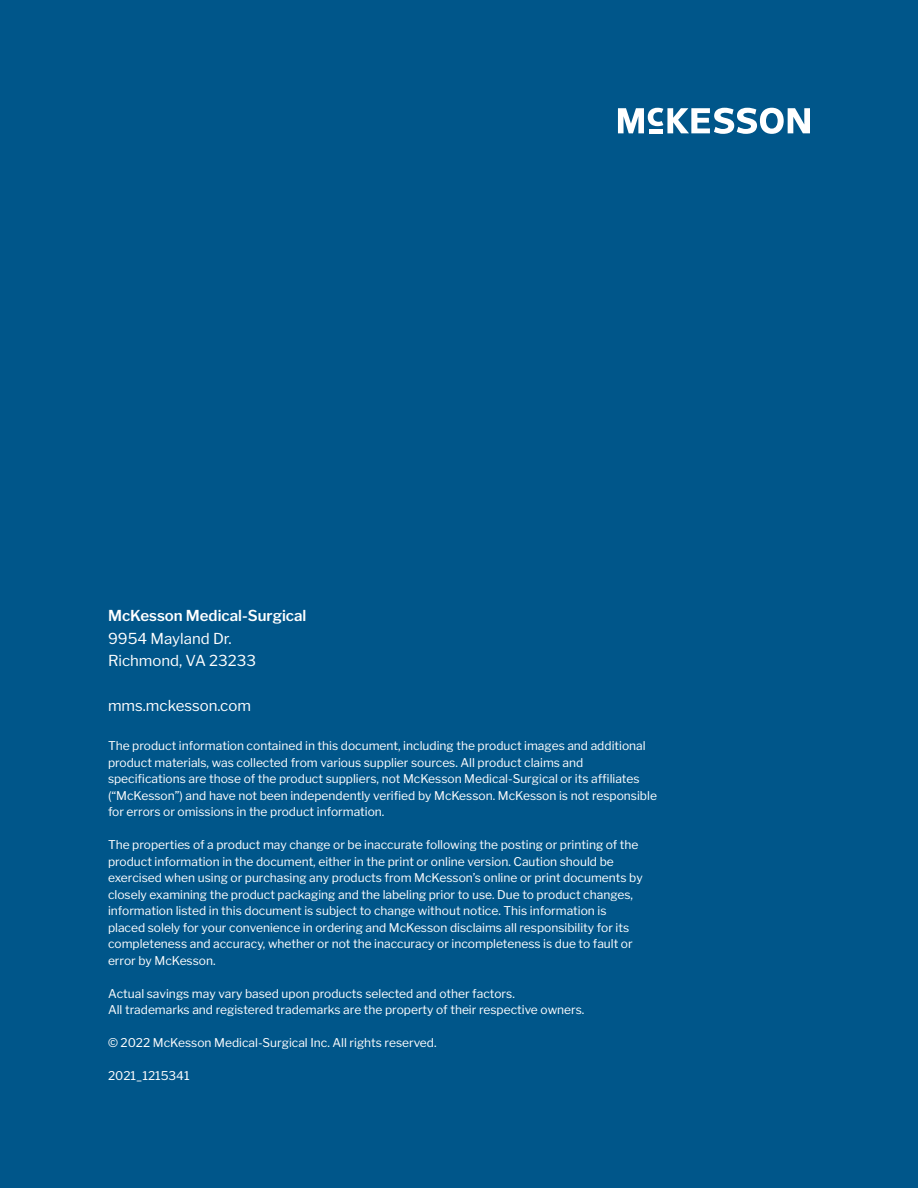
<style>
.page{position:relative;width:918px;height:1188px;background:#00568a}
.page>*{position:absolute;margin:0;border:0;box-sizing:border-box;transform-origin:0 0}
.t1{font:15px "Libre Franklin";color:#fff}
.t2{font:600 15px "Libre Franklin";color:#fff}
.t3{font:12px/16.5px "Libre Franklin";color:#fff}
</style>
<div class="page">
<svg style="left:618px;top:108px;width:192px;height:26px"></svg>
<p class="t2" style="left:108px;top:607px;width:200px">McKesson Medical-Surgical</p>
<p class="t1" style="left:108px;top:629px;width:125px">9954 Mayland Dr.</p>
<p class="t1" style="left:108px;top:652px;width:149px">Richmond, VA 23233</p>
<p class="t1" style="left:108px;top:697px;width:144px">mms.mckesson.com</p>
<p class="t3" style="left:108px;top:737px;width:539px">The product information contained in this document, including the product images and additional product materials, was collected from various supplier sources. All product claims and</p>
<p class="t3" style="left:108px;top:770px;width:533px">specifications are those of the product suppliers, not McKesson Medical-Surgical or its affiliates</p>
<p class="t3" style="left:108px;top:787px;width:550px">(“McKesson”) and have not been independently verified by McKesson. McKesson is not responsible for errors or omissions in the product information.</p>
<p class="t3" style="left:108px;top:836px;width:532px">The properties of a product may change or be inaccurate following the posting or printing of the</p>
<p class="t3" style="left:108px;top:853px;width:507px">product information in the document, either in the print or online version. Caution should be</p>
<p class="t3" style="left:108px;top:869px;width:536px">exercised when using or purchasing any products from McKesson’s online or print documents by</p>
<p class="t3" style="left:108px;top:886px;width:527px">closely examining the product packaging and the labeling prior to use. Due to product changes, information listed in this document is subject to change without notice. This information is placed solely for your convenience in ordering and McKesson disclaims all responsibility for its completeness and accuracy, whether or not the inaccuracy or incompleteness is due to fault or error by McKesson.</p>
<p class="t3" style="left:108px;top:985px;width:408px">Actual savings may vary based upon products selected and other factors.</p>
<p class="t3" style="left:108px;top:1001px;width:478px">All trademarks and registered trademarks are the property of their respective owners.</p>
<p class="t3" style="left:108px;top:1034px;width:330px">© 2022 McKesson Medical-Surgical Inc. All rights reserved.</p>
<p class="t3" style="left:108px;top:1067px;width:83px">2021_1215341</p>
</div>
